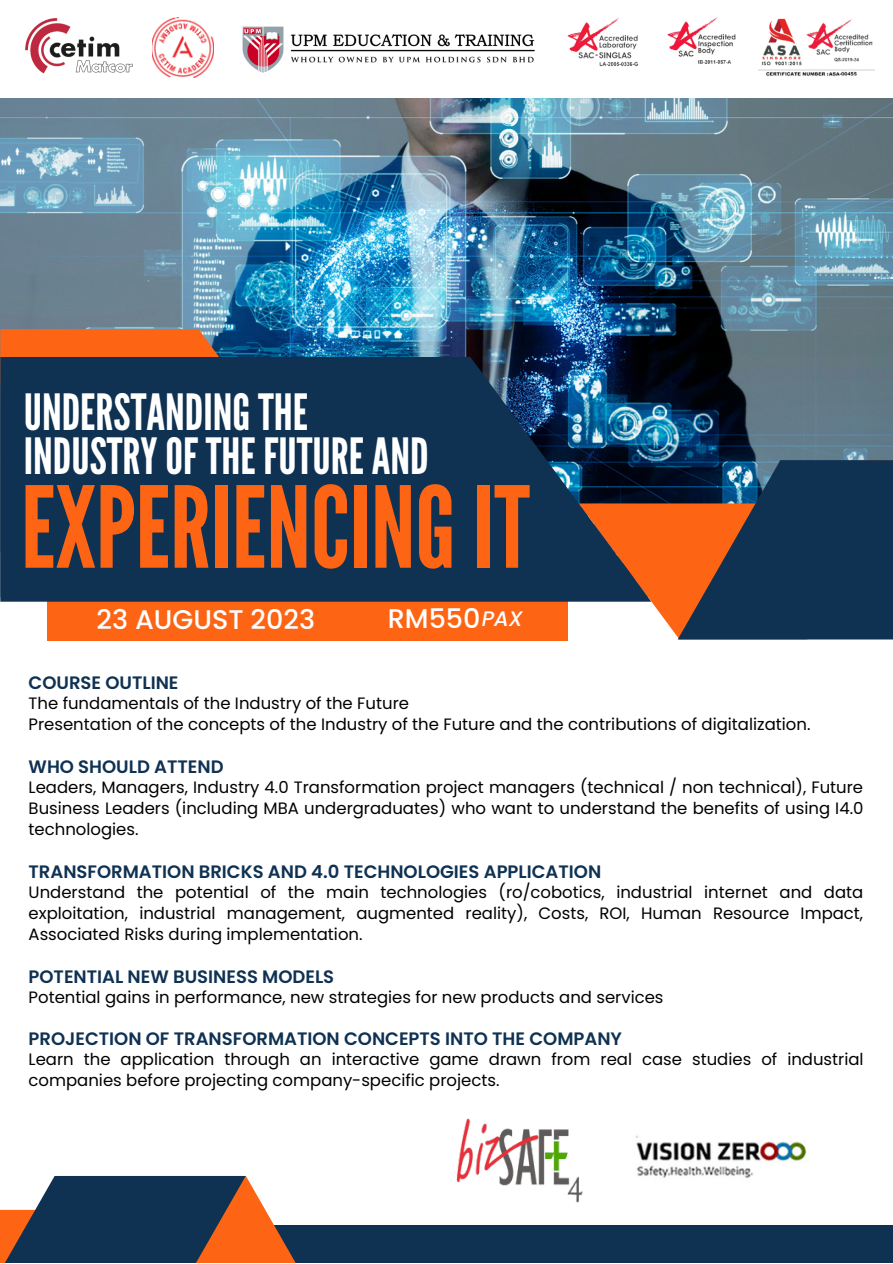
<style>
.page{position:relative;width:893px;height:1264px;background:#fff}
.page>*{position:absolute;margin:0;border:0;box-sizing:border-box;transform-origin:0 0}
.t1{font:112.35px "League Gothic";color:#fd6514}
.t2{font:49.8px "League Gothic";color:#fff}
.t3{font:500 27px "Poppins";color:#fff}
.t4{font:italic 500 21px "Poppins";color:#fff}
.t5{font:600 18px "Poppins";color:#0f3152}
.t6{font:16.5px/21.3px "Poppins";color:#000;text-align:justify}
</style>
<div class="page">
<div style="left:47px;top:558px;width:520px;height:82px;background:#fd6514"></div>
<img style="left:0;top:98px;width:892px;height:362px">
<svg style="left:0;top:329px;width:240px;height:28px;background:#df6424"></svg>
<svg style="left:0;top:357px;width:651px;height:244px;background:#103455"></svg>
<svg style="left:578px;top:460px;width:314px;height:179px;background:#4f474d"></svg>
<div style="left:245px;top:1225px;width:647px;height:37px;background:#0f3152"></div>
<svg style="left:0;top:1176px;width:295px;height:86px;background:#5f565b"></svg>
<img style="left:152px;top:17px;width:62px;height:61px">
<img style="left:242px;top:26px;width:293px;height:47px">
<img style="left:25px;top:18px;width:108px;height:56px">
<img style="left:567px;top:18px;width:72px;height:49px">
<img style="left:667px;top:17px;width:69px;height:47px">
<img style="left:758px;top:18px;width:116px;height:58px">
<img style="left:456px;top:1118px;width:127px;height:85px">
<img style="left:636px;top:1135px;width:171px;height:43px">
<p class="t2" style="left:24px;top:383px;width:286px">UNDERSTANDINGTHE</p>
<p class="t2" style="left:24px;top:427px;width:406px">INDUSTRYOFTHE FUTUREAND</p>
<p class="t1" style="left:21px;top:462px;width:510px">EXPERIENCINGIT</p>
<p class="t3" style="left:96px;top:601px;width:220px">23 AUGUST 2023</p>
<p class="t3" style="left:388px;top:600px;width:94px">RM550</p>
<p class="t4" style="left:481px;top:603px;width:42px">PAX</p>
<p class="t5" style="left:29px;top:670px;width:151px">COURSE OUTLINE</p>
<p class="t6" style="left:29px;top:692px;width:382px">The fundamentals of the Industry of the Future</p>
<p class="t6" style="left:29px;top:713px;width:783px">Presentation of the concepts of the Industry of the Future and the contributions of digitalization.</p>
<p class="t5" style="left:29px;top:753px;width:196px">WHO SHOULD ATTEND</p>
<p class="t6" style="left:29px;top:776px;width:836px">Leaders, Managers, Industry 4.0 Transformation project managers (technical / non technical), Future Business Leaders (including MBA undergraduates) who want to understand the benefits of using I4.0 technologies.</p>
<p class="t5" style="left:29px;top:858px;width:574px">TRANSFORMATION BRICKS AND 4.0 TECHNOLOGIES APPLICATION</p>
<p class="t6" style="left:29px;top:881px;width:836px">Understand the potential of the main technologies (ro/cobotics, industrial internet and data exploitation, industrial management, augmented reality), Costs, ROI, Human Resource Impact, Associated Risks during implementation.</p>
<p class="t5" style="left:29px;top:963px;width:307px">POTENTIAL NEW BUSINESS MODELS</p>
<p class="t6" style="left:29px;top:986px;width:636px">Potential gains in performance, new strategies for new products and services</p>
<p class="t5" style="left:29px;top:1026px;width:595px">PROJECTION OF TRANSFORMATION CONCEPTS INTO THE COMPANY</p>
<p class="t6" style="left:29px;top:1048px;width:836px">Learn the application through an interactive game drawn from real case studies of industrial companies before projecting company-specific projects.</p>
</div>
